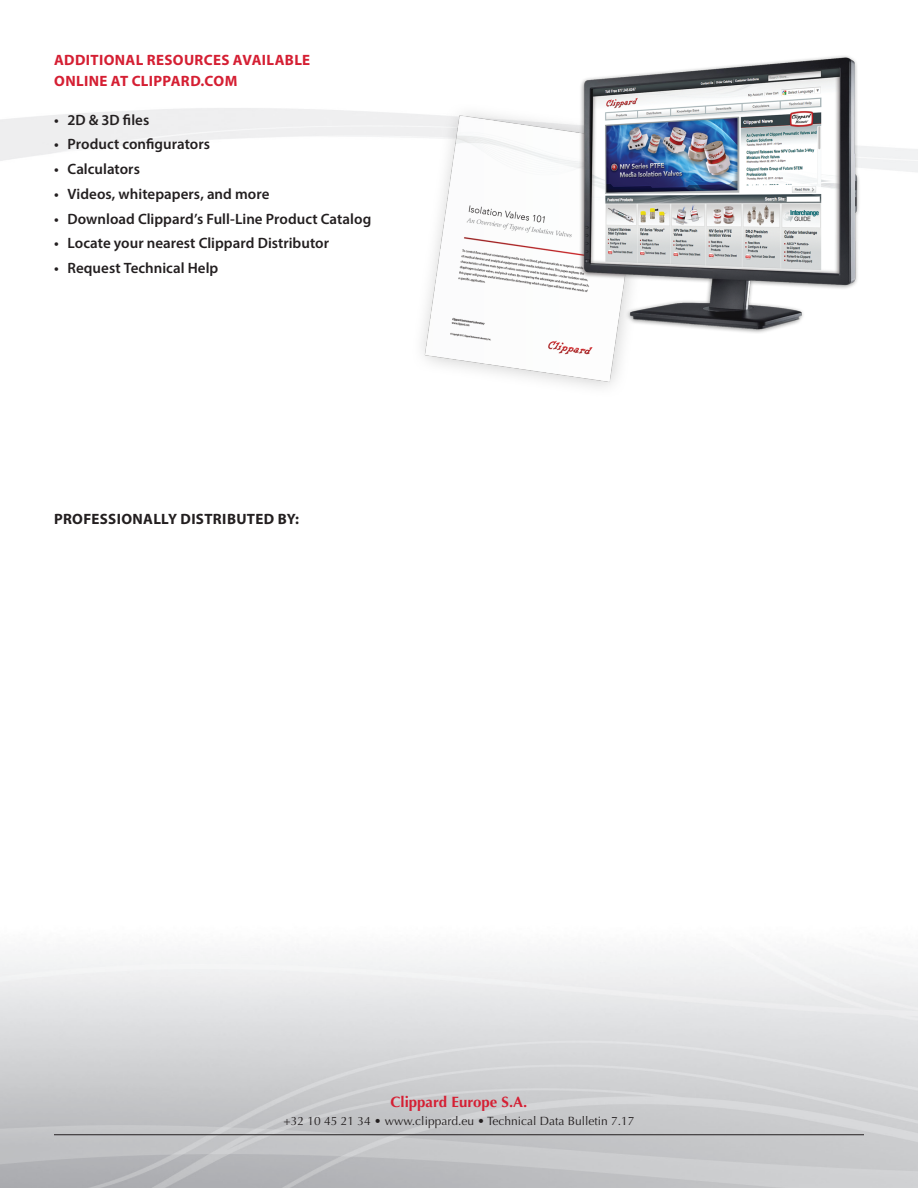
<style>
.page{position:relative;width:918px;height:1188px;background:#fff}
.page>*{position:absolute;margin:0;border:0;box-sizing:border-box;transform-origin:0 0}
.t1{font:600 15px "Myriad Pro";color:#231f20}
.t2{font:700 15px/21px "Myriad Pro";letter-spacing:.02em;color:#d51f33}
.t3{font:700 15px "Myriad Pro";letter-spacing:.02em;color:#231f20}
.t4{font:700 15px "Optima";color:#d51f33}
.t5{font:12px "Optima";color:#231f20}
</style>
<div class="page">
<img style="left:393px;top:55px;width:525px;height:338px">
<hr style="left:54px;top:1134px;width:810px;height:1px;background:#231f20">
<p class="t2" style="left:54px;top:49px;width:258px">ADDITIONAL RESOURCES AVAILABLE<br>ONLINE AT CLIPPARD.COM</p>
<p class="t1" style="left:54px;top:110px;width:97px">• 2D &amp; 3D files</p>
<p class="t1" style="left:54px;top:135px;width:158px">• Product configurators</p>
<p class="t1" style="left:54px;top:159px;width:88px">• Calculators</p>
<p class="t1" style="left:54px;top:184px;width:217px">• Videos, whitepapers, and more</p>
<p class="t1" style="left:54px;top:209px;width:319px">• Download Clippard’s Full-Line Product Catalog</p>
<p class="t1" style="left:54px;top:234px;width:277px">• Locate your nearest Clippard Distributor</p>
<p class="t1" style="left:54px;top:258px;width:166px">• Request Technical Help</p>
<p class="t3" style="left:54px;top:509px;width:247px">PROFESSIONALLY DISTRIBUTED BY:</p>
<p class="t4" style="left:391px;top:1093px;width:138px">Clippard Europe S.A.</p>
<p class="t5" style="left:284px;top:1114px;width:352px">+32 10 45 21 34 • www.clippard.eu • Technical Data Bulletin 7.17</p>
</div>
